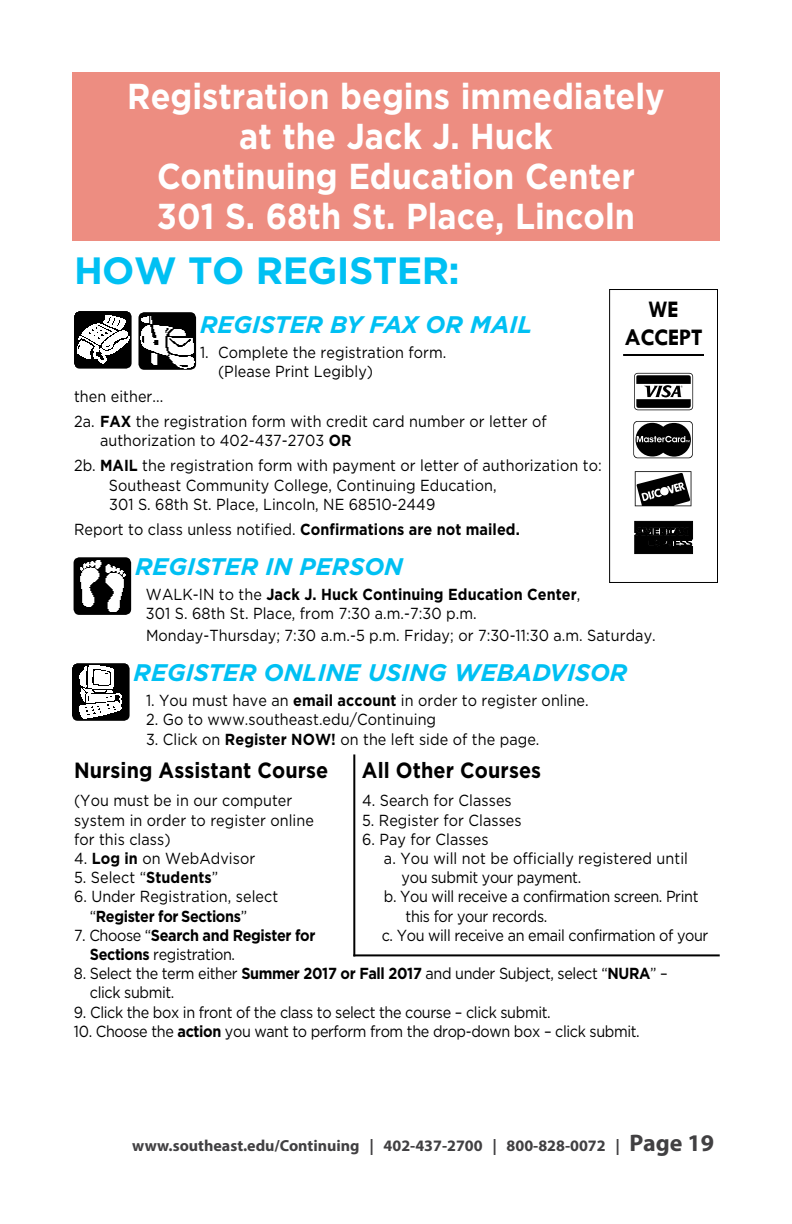
<style>
.page{position:relative;width:792px;height:1224px;background:#fff}
.page>*{position:absolute;margin:0;border:0;box-sizing:border-box;transform-origin:0 0}
.t1{font:700 38px "Gotham";letter-spacing:-.015em;color:#00c0f3}
.t2{font:700 36px/40px "Gotham";color:#fff;text-align:center;scale:.9 1}
.t3{font:italic 700 24px "Gotham";color:#00c0f3}
.t4{font:700 24px/28px "Tw Cen";letter-spacing:-.015em;color:#000;text-align:center}
.t5{font:700 22px "Gotham";letter-spacing:.005em;color:#000;scale:.9 1}
.t6{font:16px/19.2px "Gotham";letter-spacing:.005em;color:#000;scale:.9 1}
.t7{font:16px/19.2px "Gotham";letter-spacing:-.025em;color:#000;scale:.9 1}
.t8{font:700 16px "Myriad Pro";color:#414042}
.t9{font:700 16px "Gotham";letter-spacing:-.025em;color:#000;scale:.9 1}
.s1{font-weight:700}
.s2{font-weight:400}
.s3{font-size:24px}
</style>
<div class="page">
<div style="left:72px;top:72px;width:648px;height:168px;background:#ed8d81"></div>
<img style="left:72px;top:663px;width:58px;height:58px">
<img style="left:74px;top:311px;width:58px;height:58px">
<img style="left:74px;top:557px;width:57px;height:58px">
<img style="left:138px;top:312px;width:58px;height:58px">
<hr style="left:353px;top:754px;width:2px;height:202px;background:#000">
<hr style="left:353px;top:954px;width:367px;height:2px;background:#000">
<svg style="left:609px;top:289px;width:109px;height:294px"></svg>
<h2 class="t2" style="left:127px;top:76px;width:599px">Registration begins immediately at the Jack J. Huck<br>Continuing Education Center<br>301 S. 68th St. Place, Lincoln</h2>
<h1 class="t1" style="left:74px;top:245px;width:387px">HOW TO REGISTER:</h1>
<h3 class="t3" style="left:200px;top:309px;width:334px">REGISTER BY FAX OR MAIL</h3>
<p class="t6" style="left:218px;top:342px;width:255px;text-indent:-18px">1. Complete the registration form. (Please Print Legibly)</p>
<p class="t6" style="left:74px;top:384px;width:527px;line-height:25px">then either...<br>2a. <span class="s1">FAX</span> the registration form with credit card number or letter of</p>
<p class="t6" style="left:74px;top:428px;width:588px;line-height:25px;text-indent:26px">authorization to 402-437-2703 <span class="s1">OR<br></span>2b. <span class="s1">MAIL</span> the registration form with payment or letter of authorization to:</p>
<p class="t6" style="left:109px;top:475px;width:432px">Southeast Community College, Continuing Education,<br>301 S. 68th St. Place, Lincoln, NE 68510-2449</p>
<p class="t6" style="left:74px;top:519px;width:497px">Report to class unless notified. <span class="s1">Confirmations are not mailed.</span></p>
<h3 class="t3" style="left:135px;top:551px;width:270px">REGISTER IN PERSON</h3>
<p class="t6" style="left:146px;top:584px;width:484px">WALK-IN to the <span class="s1">Jack J. Huck Continuing Education Center</span>,<br>301 S. 68th St. Place, from 7:30 a.m.-7:30 p.m.</p>
<p class="t6" style="left:146px;top:625px;width:568px">Monday-Thursday; 7:30 a.m.-5 p.m. Friday; or 7:30-11:30 a.m. Saturday.</p>
<h3 class="t3" style="left:134px;top:657px;width:495px">REGISTER ONLINE USING WEBADVISOR</h3>
<p class="t6" style="left:146px;top:691px;width:493px">1. You must have an <span class="s1">email account</span> in order to register online.</p>
<p class="t6" style="left:146px;top:710px;width:324px">2. Go to www.southeast.edu/Continuing</p>
<p class="t6" style="left:146px;top:729px;width:439px">3. Click on <span class="s1">Register NOW!</span> on the left side of the page.</p>
<h3 class="t5" style="left:74px;top:756px;width:284px">Nursing Assistant Course</h3>
<h3 class="t5" style="left:362px;top:756px;width:201px">All Other Courses</h3>
<p class="t6" style="left:74px;top:791px;width:244px">(You must be in our computer</p>
<p class="t6" style="left:362px;top:791px;width:168px">4. Search for Classes</p>
<p class="t6" style="left:74px;top:810px;width:268px">system in order to register online</p>
<p class="t6" style="left:362px;top:810px;width:179px">5. Register for Classes</p>
<p class="t6" style="left:74px;top:829px;width:109px">for this class)</p>
<p class="t6" style="left:362px;top:829px;width:142px">6. Pay for Classes</p>
<p class="t6" style="left:74px;top:848px;width:203px">4. <span class="s1">Log in</span> on WebAdvisor</p>
<p class="t6" style="left:384px;top:848px;width:339px">a. You will not be officially registered until</p>
<p class="t6" style="left:74px;top:868px;width:162px">5. Select “<span class="s1">Students</span>”</p>
<p class="t7" style="left:402px;top:868px;width:201px">you submit your payment.</p>
<p class="t6" style="left:74px;top:887px;width:229px">6. Under Registration, select</p>
<p class="t7" style="left:384px;top:887px;width:351px">b. You will receive a confirmation screen. Print</p>
<p class="t9" style="left:90px;top:905px;width:176px"><span class="s2">“</span>Register for Sections<span class="s2">”</span></p>
<p class="t7" style="left:406px;top:906px;width:159px">this for your records.</p>
<p class="t9" style="left:74px;top:924px;width:270px"><span class="s2">7. Choose “</span>Search and Register for</p>
<p class="t7" style="left:382px;top:925px;width:364px">c. You will receive an email confirmation of your</p>
<p class="t7" style="left:90px;top:944px;width:163px"><span class="s1">Sections</span> registration.</p>
<p class="t7" style="left:90px;top:964px;width:644px;text-indent:-16px">8. Select the term either <span class="s1">Summer 2017 or Fall 2017</span> and under Subject, select “<span class="s1">NURA</span>” – click submit.</p>
<p class="t7" style="left:74px;top:1002px;width:531px">9. Click the box in front of the class to select the course – click submit.</p>
<p class="t7" style="left:74px;top:1021px;width:630px">10. Choose the <span class="s1">action</span> you want to perform from the drop-down box – click submit.</p>
<h3 class="t4" style="left:624px;top:295px;width:80px">WE<br>ACCEPT</h3>
<p class="t8" style="left:132px;top:1135px;width:583px">www.southeast.edu/Continuing | 402-437-2700 | 800-828-0072 | <span class="s3">Page 19</span></p>
</div>
